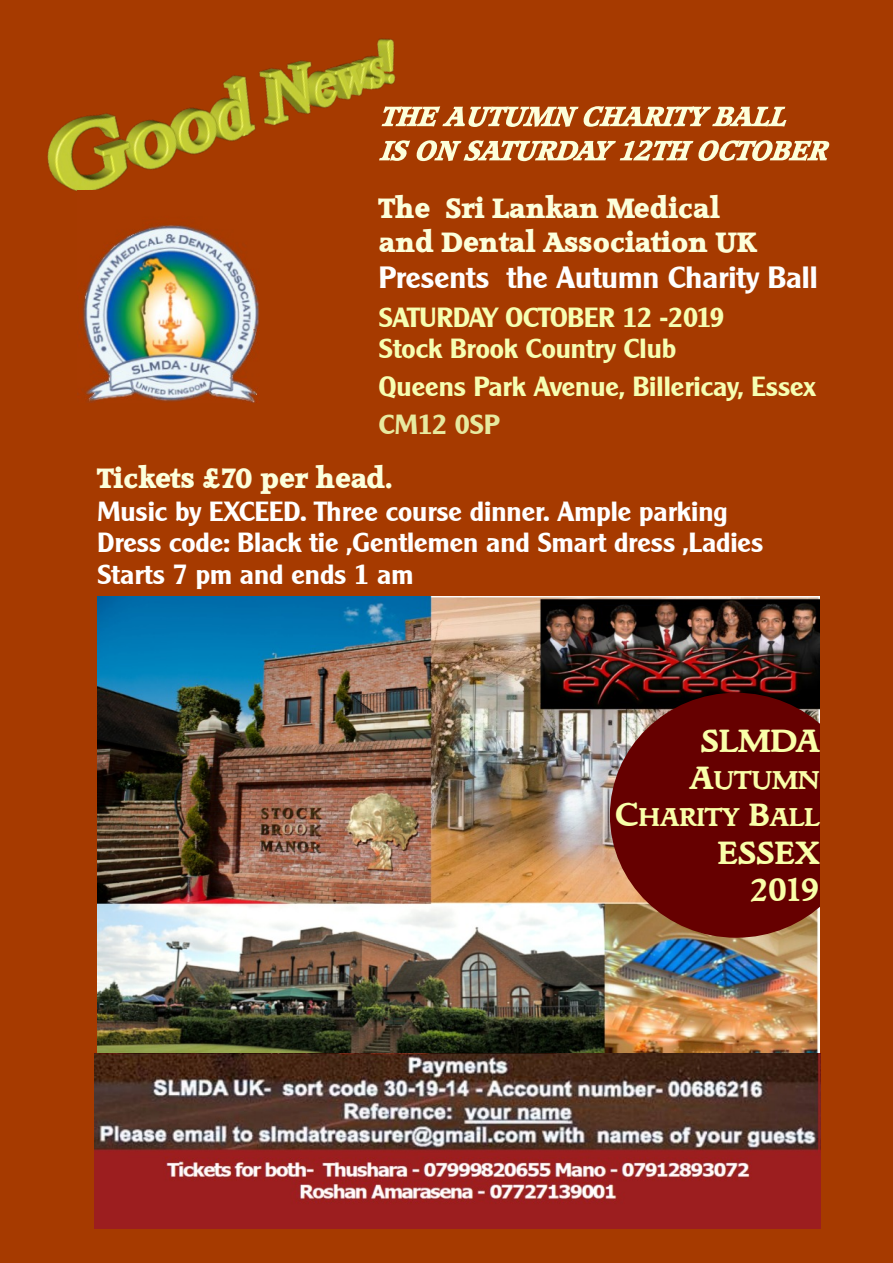
<style>
.page{position:relative;width:893px;height:1263px;background:#a63a00}
.page>*{position:absolute;margin:0;border:0;box-sizing:border-box;transform-origin:0 0}
.t1{font:31.05px/37.2px "Goudita Heavy SF Bold";letter-spacing:.005em;color:#f9ffa9;text-align:right}
.t2{font:30px "Clarity Gothic SF Bold";color:#fefefe}
.t3{font:27px/31.5px "Clarity Gothic SF Bold";color:#fff}
.t4{font:27px/31.5px "Clarity Gothic SF Bold";color:#f6ffb2}
.t5{font:27px/34.2px "Accord Heavy SF Bold";color:#fcffdb}
.t6{font:27px "Clarity Gothic SF Bold";color:#e7eaa0}
.t7{font:24.9px/37.2px "Goudita Heavy SF Bold";letter-spacing:.005em;color:#f9ffa9;text-align:right}
.s1{font-size:31.05px}
</style>
<div class="page">
<img style="left:97px;top:596px;width:723px;height:458px">
<svg style="left:610px;top:693px;width:210px;height:245px;background:#6c140f"></svg>
<svg style="left:412px;top:106px;width:374px;height:21px;background:#cf9a6b"></svg>
<svg style="left:416px;top:140px;width:414px;height:21px;background:#d09b6c"></svg>
<img style="left:94px;top:1054px;width:726px;height:174px">
<img style="left:33px;top:14px;width:379px;height:191px">
<img style="left:77px;top:190px;width:183px;height:212px">
<p class="t5" style="left:379px;top:193px;width:379px">The Sri Lankan Medical and Dental Association UK</p>
<p class="t2" style="left:379px;top:266px;width:440px">Presents the Autumn Charity Ball</p>
<p class="t4" style="left:379px;top:304px;width:347px">SATURDAY OCTOBER 12 -2019<br>Stock Brook Country Club</p>
<p class="t4" style="left:379px;top:373px;width:439px">Queens Park Avenue, Billericay, Essex</p>
<p class="t6" style="left:379px;top:414px;width:122px">CM12 0SP</p>
<p class="t5" style="left:97px;top:463px;width:297px">Tickets £70 per head.</p>
<p class="t3" style="left:97px;top:498px;width:667px">Music by EXCEED. Three course dinner. Ample parking<br>Dress code: Black tie ,Gentlemen and Smart dress ,Ladies<br>Starts 7 pm and ends 1 am</p>
<p class="t1" style="left:701px;top:726px;width:120px">SLMDA</p>
<p class="t7" style="left:615px;top:764px;width:206px"><span class="s1">A</span>UTUMN<br><span class="s1">C</span>HARITY <span class="s1">B</span>ALL</p>
<p class="t1" style="left:718px;top:837px;width:103px">ESSEX<br>2019</p>
</div>
